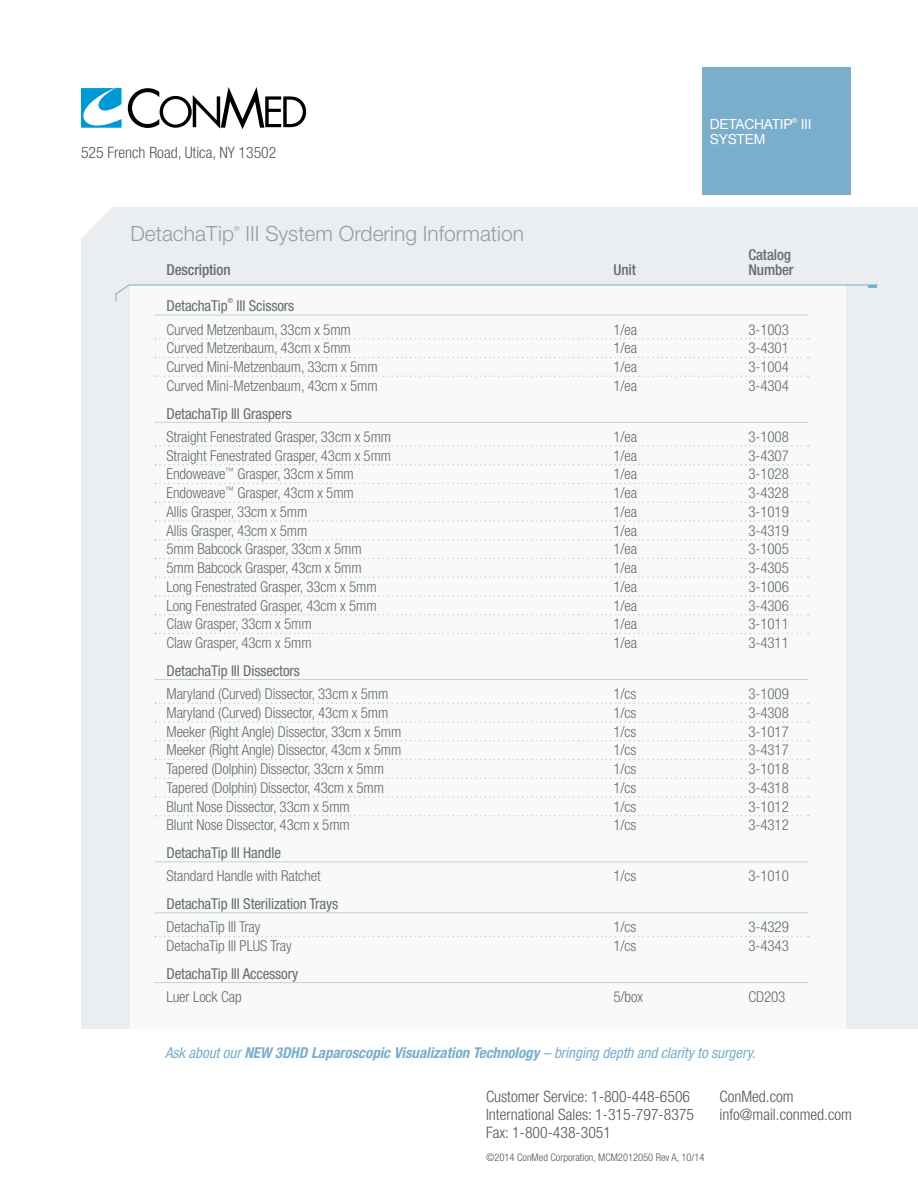
<style>
.page{position:relative;width:918px;height:1188px;background:#fff}
.page>*{position:absolute;margin:0;border:0;box-sizing:border-box;transform-origin:0 0}
.t1{font:300 21px "Helvetica Neue LT Std";color:#979da1}
.t2{font:300 condensed 15.75px/18px "Helvetica Neue LT Std";color:#52575b}
.t3{font:300 condensed 15px "Helvetica Neue LT Std";letter-spacing:-.01em;color:#676c71}
.t4{font:condensed 15px "Helvetica Neue LT Std";letter-spacing:-.01em;color:#676c71}
.t5{font:italic condensed 15px "Helvetica Neue LT Std";letter-spacing:-.005em;color:#7aaecb}
.t6{font:500 condensed 15px "Helvetica Neue LT Std";letter-spacing:-.01em;color:#676c71}
.t7{font:13.8px/14.5px "Arial";letter-spacing:-.025em;color:#fff}
.t8{font:300 condensed 10.5px "Helvetica Neue LT Std";color:#52575b}
.t9{font:300 7.05px "Helvetica Neue LT Std";color:#979da1}
.t10{font:condensed 7.05px "Helvetica Neue LT Std";color:#676c71}
.s1{font-weight:700}
</style>
<div class="page">
<div style="left:81px;top:207px;width:837px;height:822px;background:#ebeef0"></div>
<div style="left:130px;top:285px;width:716px;height:744px;background:#f8f9f9"></div>
<hr style="left:154px;top:315px;width:654px;height:1px;background:#c9d0d4">
<svg style="left:155px;top:338px;width:654px;height:1px"></svg>
<svg style="left:155px;top:357px;width:654px;height:1px"></svg>
<svg style="left:155px;top:375px;width:654px;height:2px"></svg>
<hr style="left:154px;top:422px;width:654px;height:1px;background:#c9d0d4">
<svg style="left:155px;top:445px;width:654px;height:2px"></svg>
<svg style="left:155px;top:464px;width:654px;height:1px"></svg>
<svg style="left:155px;top:483px;width:654px;height:1px"></svg>
<svg style="left:155px;top:501px;width:654px;height:2px"></svg>
<svg style="left:155px;top:520px;width:654px;height:2px"></svg>
<svg style="left:155px;top:539px;width:654px;height:1px"></svg>
<svg style="left:155px;top:558px;width:654px;height:1px"></svg>
<svg style="left:155px;top:576px;width:654px;height:2px"></svg>
<svg style="left:155px;top:595px;width:654px;height:2px"></svg>
<svg style="left:155px;top:614px;width:654px;height:1px"></svg>
<svg style="left:155px;top:633px;width:654px;height:1px"></svg>
<hr style="left:154px;top:679px;width:654px;height:1px;background:#c9d0d4">
<svg style="left:155px;top:702px;width:654px;height:2px"></svg>
<svg style="left:155px;top:721px;width:654px;height:2px"></svg>
<svg style="left:155px;top:740px;width:654px;height:1px"></svg>
<svg style="left:155px;top:759px;width:654px;height:1px"></svg>
<svg style="left:155px;top:777px;width:654px;height:2px"></svg>
<svg style="left:155px;top:796px;width:654px;height:2px"></svg>
<svg style="left:155px;top:815px;width:654px;height:1px"></svg>
<hr style="left:154px;top:861px;width:654px;height:1px;background:#c9d0d4">
<hr style="left:154px;top:912px;width:654px;height:1px;background:#c9d0d4">
<svg style="left:155px;top:936px;width:654px;height:1px"></svg>
<hr style="left:154px;top:982px;width:654px;height:1px;background:#c9d0d4">
<svg style="left:115px;top:284px;width:763px;height:18px"></svg>
<svg style="left:128px;top:87px;width:178px;height:42px"></svg>
<svg style="left:81px;top:88px;width:41px;height:40px"></svg>
<div style="left:702px;top:68px;width:148px;height:127px;background:#7aaecb"></div>
<p class="t2" style="left:81px;top:143px;width:197px">525 French Road, Utica, NY 13502</p>
<h1 class="t1" style="left:130px;top:221px;width:105px">DetachaTip</h1>
<p class="t9" style="left:234px;top:224px;width:7px">®</p>
<h1 class="t1" style="left:246px;top:221px;width:280px">III System Ordering Information</h1>
<p class="t7" style="left:710px;top:117px;width:103px">DETACHATIP<sup>®</sup> III<br>SYSTEM</p>
<p class="t6" style="left:748px;top:245px;width:44px">Catalog</p>
<p class="t6" style="left:166px;top:260px;width:66px">Description</p>
<p class="t6" style="left:614px;top:260px;width:24px">Unit</p>
<p class="t6" style="left:748px;top:260px;width:47px">Number</p>
<p class="t4" style="left:166px;top:297px;width:63px">DetachaTip</p>
<p class="t10" style="left:228px;top:296px;width:7px">®</p>
<p class="t4" style="left:237px;top:297px;width:59px">III Scissors</p>
<p class="t3" style="left:167px;top:321px;width:186px">Curved Metzenbaum, 33cm x 5mm</p>
<p class="t3" style="left:614px;top:321px;width:25px">1/ea</p>
<p class="t3" style="left:749px;top:321px;width:42px">3-1003</p>
<p class="t3" style="left:167px;top:340px;width:186px">Curved Metzenbaum, 43cm x 5mm</p>
<p class="t3" style="left:614px;top:340px;width:25px">1/ea</p>
<p class="t3" style="left:749px;top:340px;width:42px">3-4301</p>
<p class="t3" style="left:167px;top:358px;width:213px">Curved Mini-Metzenbaum, 33cm x 5mm</p>
<p class="t3" style="left:614px;top:358px;width:25px">1/ea</p>
<p class="t3" style="left:749px;top:358px;width:42px">3-1004</p>
<p class="t3" style="left:167px;top:377px;width:213px">Curved Mini-Metzenbaum, 43cm x 5mm</p>
<p class="t3" style="left:614px;top:377px;width:25px">1/ea</p>
<p class="t3" style="left:749px;top:377px;width:42px">3-4304</p>
<p class="t4" style="left:167px;top:405px;width:127px">DetachaTip III Graspers</p>
<p class="t3" style="left:167px;top:428px;width:226px">Straight Fenestrated Grasper, 33cm x 5mm</p>
<p class="t3" style="left:614px;top:428px;width:25px">1/ea</p>
<p class="t3" style="left:749px;top:428px;width:42px">3-1008</p>
<p class="t3" style="left:167px;top:447px;width:226px">Straight Fenestrated Grasper, 43cm x 5mm</p>
<p class="t3" style="left:614px;top:447px;width:25px">1/ea</p>
<p class="t3" style="left:749px;top:447px;width:42px">3-4307</p>
<p class="t3" style="left:167px;top:466px;width:189px">Endoweave<sup>™</sup> Grasper, 33cm x 5mm</p>
<p class="t3" style="left:614px;top:466px;width:25px">1/ea</p>
<p class="t3" style="left:749px;top:466px;width:42px">3-1028</p>
<p class="t3" style="left:167px;top:484px;width:189px">Endoweave<sup>™</sup> Grasper, 43cm x 5mm</p>
<p class="t3" style="left:614px;top:484px;width:25px">1/ea</p>
<p class="t3" style="left:749px;top:484px;width:42px">3-4328</p>
<p class="t3" style="left:167px;top:503px;width:142px">Allis Grasper, 33cm x 5mm</p>
<p class="t3" style="left:614px;top:503px;width:25px">1/ea</p>
<p class="t3" style="left:749px;top:503px;width:42px">3-1019</p>
<p class="t3" style="left:167px;top:522px;width:142px">Allis Grasper, 43cm x 5mm</p>
<p class="t3" style="left:614px;top:522px;width:25px">1/ea</p>
<p class="t3" style="left:749px;top:522px;width:42px">3-4319</p>
<p class="t3" style="left:167px;top:541px;width:197px">5mm Babcock Grasper, 33cm x 5mm</p>
<p class="t3" style="left:614px;top:541px;width:25px">1/ea</p>
<p class="t3" style="left:749px;top:541px;width:42px">3-1005</p>
<p class="t3" style="left:167px;top:559px;width:197px">5mm Babcock Grasper, 43cm x 5mm</p>
<p class="t3" style="left:614px;top:559px;width:25px">1/ea</p>
<p class="t3" style="left:749px;top:559px;width:42px">3-4305</p>
<p class="t3" style="left:167px;top:578px;width:212px">Long Fenestrated Grasper, 33cm x 5mm</p>
<p class="t3" style="left:614px;top:578px;width:25px">1/ea</p>
<p class="t3" style="left:749px;top:578px;width:42px">3-1006</p>
<p class="t3" style="left:167px;top:597px;width:212px">Long Fenestrated Grasper, 43cm x 5mm</p>
<p class="t3" style="left:614px;top:597px;width:25px">1/ea</p>
<p class="t3" style="left:749px;top:597px;width:42px">3-4306</p>
<p class="t3" style="left:167px;top:616px;width:147px">Claw Grasper, 33cm x 5mm</p>
<p class="t3" style="left:614px;top:616px;width:25px">1/ea</p>
<p class="t3" style="left:749px;top:616px;width:42px">3-1011</p>
<p class="t3" style="left:167px;top:634px;width:147px">Claw Grasper, 43cm x 5mm</p>
<p class="t3" style="left:614px;top:634px;width:25px">1/ea</p>
<p class="t3" style="left:749px;top:634px;width:42px">3-4311</p>
<p class="t4" style="left:167px;top:662px;width:135px">DetachaTip III Dissectors</p>
<p class="t3" style="left:167px;top:685px;width:223px">Maryland (Curved) Dissector, 33cm x 5mm</p>
<p class="t3" style="left:614px;top:685px;width:24px">1/cs</p>
<p class="t3" style="left:749px;top:685px;width:42px">3-1009</p>
<p class="t3" style="left:167px;top:704px;width:223px">Maryland (Curved) Dissector, 43cm x 5mm</p>
<p class="t3" style="left:614px;top:704px;width:24px">1/cs</p>
<p class="t3" style="left:749px;top:704px;width:42px">3-4308</p>
<p class="t3" style="left:167px;top:723px;width:236px">Meeker (Right Angle) Dissector, 33cm x 5mm</p>
<p class="t3" style="left:614px;top:723px;width:24px">1/cs</p>
<p class="t3" style="left:749px;top:723px;width:42px">3-1017</p>
<p class="t3" style="left:167px;top:742px;width:236px">Meeker (Right Angle) Dissector, 43cm x 5mm</p>
<p class="t3" style="left:614px;top:742px;width:24px">1/cs</p>
<p class="t3" style="left:749px;top:742px;width:42px">3-4317</p>
<p class="t3" style="left:167px;top:760px;width:219px">Tapered (Dolphin) Dissector, 33cm x 5mm</p>
<p class="t3" style="left:614px;top:760px;width:24px">1/cs</p>
<p class="t3" style="left:749px;top:760px;width:42px">3-1018</p>
<p class="t3" style="left:167px;top:779px;width:219px">Tapered (Dolphin) Dissector, 43cm x 5mm</p>
<p class="t3" style="left:614px;top:779px;width:24px">1/cs</p>
<p class="t3" style="left:749px;top:779px;width:42px">3-4318</p>
<p class="t3" style="left:167px;top:798px;width:185px">Blunt Nose Dissector, 33cm x 5mm</p>
<p class="t3" style="left:614px;top:798px;width:24px">1/cs</p>
<p class="t3" style="left:749px;top:798px;width:42px">3-1012</p>
<p class="t3" style="left:167px;top:817px;width:185px">Blunt Nose Dissector, 43cm x 5mm</p>
<p class="t3" style="left:614px;top:817px;width:24px">1/cs</p>
<p class="t3" style="left:749px;top:817px;width:42px">3-4312</p>
<p class="t4" style="left:167px;top:844px;width:116px">DetachaTip III Handle</p>
<p class="t3" style="left:167px;top:868px;width:156px">Standard Handle with Ratchet</p>
<p class="t3" style="left:614px;top:868px;width:24px">1/cs</p>
<p class="t3" style="left:749px;top:868px;width:42px">3-1010</p>
<p class="t4" style="left:167px;top:895px;width:173px">DetachaTip III Sterilization Trays</p>
<p class="t3" style="left:167px;top:919px;width:95px">DetachaTip III Tray</p>
<p class="t3" style="left:614px;top:919px;width:24px">1/cs</p>
<p class="t3" style="left:749px;top:919px;width:42px">3-4329</p>
<p class="t3" style="left:167px;top:937px;width:127px">DetachaTip III PLUS Tray</p>
<p class="t3" style="left:614px;top:937px;width:24px">1/cs</p>
<p class="t3" style="left:749px;top:937px;width:42px">3-4343</p>
<p class="t4" style="left:167px;top:965px;width:133px">DetachaTip III Accessory</p>
<p class="t3" style="left:167px;top:988px;width:77px">Luer Lock Cap</p>
<p class="t3" style="left:614px;top:988px;width:31px">5/box</p>
<p class="t3" style="left:749px;top:988px;width:38px">CD203</p>
<p class="t5" style="left:165px;top:1044px;width:592px">Ask about our <span class="s1">NEW 3DHD Laparoscopic Visualization Technology</span> – bringing depth and clarity to surgery.</p>
<p class="t2" style="left:486px;top:1087px;width:210px">Customer Service: 1-800-448-6506<br>International Sales: 1-315-797-8375<br>Fax: 1-800-438-3051</p>
<p class="t2" style="left:720px;top:1087px;width:134px">ConMed.com info@mail.conmed.com</p>
<p class="t8" style="left:486px;top:1152px;width:220px">©2014 ConMed Corporation, MCM2012050 Rev A, 10/14</p>
</div>
